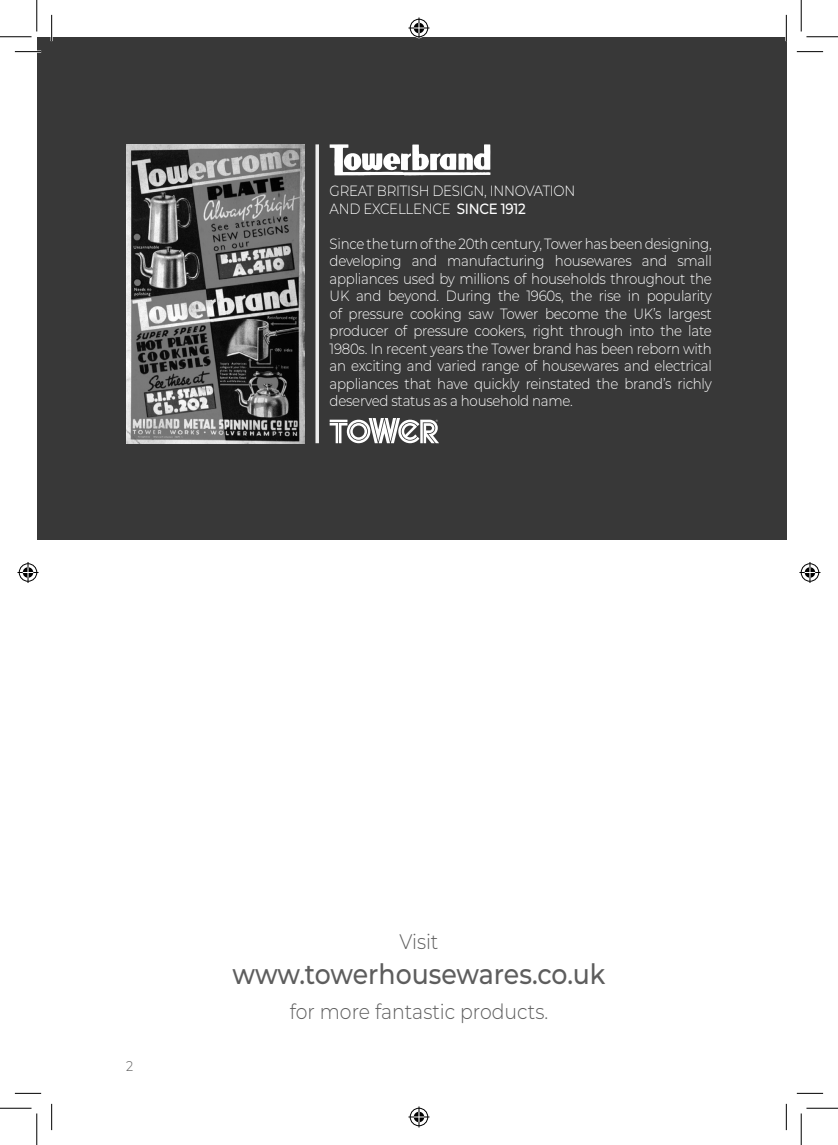
<style>
.page{position:relative;width:838px;height:1145px;background:#fff}
.page>*{position:absolute;margin:0;border:0;box-sizing:border-box;transform-origin:0 0}
._90{font:500 28px "Montserrat";letter-spacing:-.005em;color:#5d5d5d;scale:.9 1}
._90-2{font:300 21px "Montserrat";color:#5d5d5d;scale:.9 1}
._90-3{font:300 14.88px/17.5px "Montserrat";letter-spacing:-.02em;color:#fff;text-align:justify;scale:.9 1}
.t1{font:300 14px "Montserrat";color:#5d5d5d;scale:.9 1}
.s1{font-weight:500}
</style>
<div class="page">
<div style="left:37px;top:37px;width:749px;height:502px;background:#383838"></div>
<svg style="left:126px;top:144px;width:364px;height:35px"></svg>
<img style="left:127px;top:144px;width:177px;height:299px">
<svg style="left:315px;top:144px;width:4px;height:299px"></svg>
<svg style="left:329px;top:418px;width:110px;height:25px"></svg>
<hr style="left:15px;top:51px;width:26px;height:2px;background:#fff">
<hr style="left:51px;top:15px;width:2px;height:26px;background:#fff">
<hr style="left:785px;top:15px;width:2px;height:26px;background:#fff">
<svg style="left:15px;top:51px;width:26px;height:1px"></svg>
<svg style="left:796px;top:51px;width:27px;height:1px"></svg>
<svg style="left:15px;top:1093px;width:26px;height:1px"></svg>
<svg style="left:796px;top:1093px;width:27px;height:1px"></svg>
<svg style="left:51px;top:15px;width:1px;height:26px"></svg>
<svg style="left:51px;top:1104px;width:1px;height:26px"></svg>
<svg style="left:786px;top:15px;width:1px;height:26px"></svg>
<svg style="left:786px;top:1104px;width:1px;height:26px"></svg>
<hr style="left:0;top:36px;width:32px;height:1px;background:#000">
<hr style="left:806px;top:36px;width:31px;height:1px;background:#000">
<hr style="left:0;top:1108px;width:32px;height:1px;background:#000">
<hr style="left:806px;top:1108px;width:31px;height:1px;background:#000">
<hr style="left:36px;top:0;width:1px;height:31px;background:#000">
<hr style="left:36px;top:1113px;width:1px;height:32px;background:#000">
<hr style="left:800px;top:0;width:1px;height:31px;background:#000">
<hr style="left:800px;top:1113px;width:1px;height:32px;background:#000">
<svg style="left:408px;top:18px;width:21px;height:21px"></svg>
<svg style="left:408px;top:1106px;width:21px;height:21px"></svg>
<svg style="left:18px;top:562px;width:21px;height:21px"></svg>
<svg style="left:799px;top:562px;width:21px;height:21px"></svg>
<p class="_90-3" style="left:329px;top:182px;width:274px">GREAT BRITISH DESIGN, INNOVATION</p>
<p class="_90-3" style="left:329px;top:199px;width:219px">AND EXCELLENCE <span class="s1">SINCE 1912</span></p>
<p class="_90-3" style="left:329px;top:234px;width:426px">Since the turn of the 20th century, Tower has been designing, developing and manufacturing housewares and small appliances used by millions of households throughout the UK and beyond. During the 1960s, the rise in popularity of pressure cooking saw Tower become the UK’s largest producer of pressure cookers, right through into the late 1980s. In recent years the Tower brand has been reborn with an exciting and varied range of housewares and electrical appliances that have quickly reinstated the brand’s richly deserved status as a household name.</p>
<p class="t1" style="left:126px;top:1057px;width:9px">2</p>
<p class="_90-2" style="left:399px;top:927px;width:45px">Visit</p>
<p class="_90" style="left:232px;top:954px;width:415px">www.towerhousewares.co.uk</p>
<p class="_90-2" style="left:290px;top:997px;width:289px">for more fantastic products.</p>
</div>
